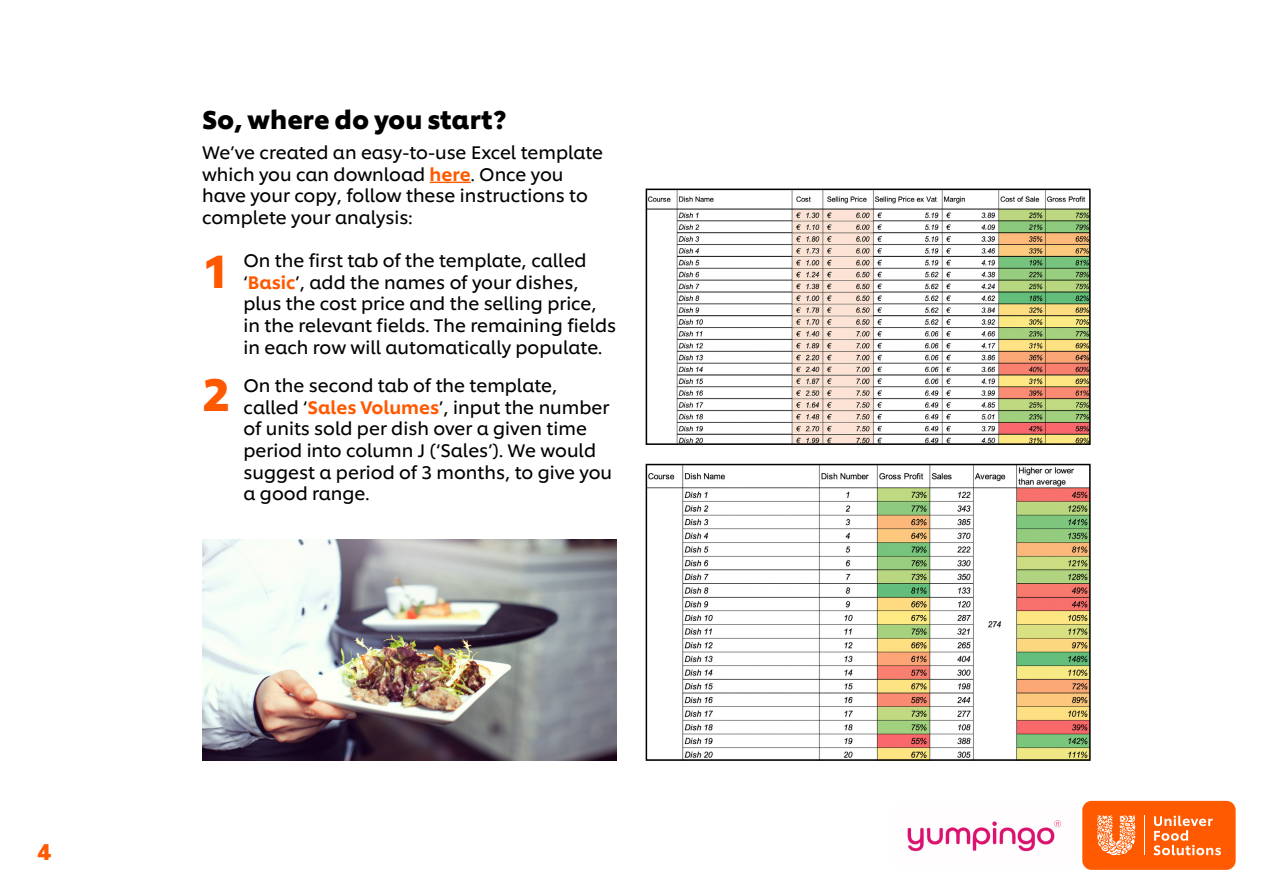
<style>
.page{position:relative;width:1263px;height:893px;background:#fff}
.page>*{position:absolute;margin:0;border:0;box-sizing:border-box;transform-origin:0 0}
.t1{font:700 45px "Unilever Shilling";color:#ff5900}
.t2{font:700 25.5px "Unilever Shilling";color:#000}
.t3{font:700 22.5px "Unilever Shilling";color:#ff5900}
.t4{font:18px/21.6px "Unilever Shilling";color:#000}
.s1{font-weight:500;color:#ff5a00}
.s2{font-weight:500;color:#ff5900}
</style>
<div class="page">
<img style="left:649px;top:192px;width:439px;height:250px">
<div style="left:646px;top:189px;width:445px;height:256px;border:2px solid #000"></div>
<img style="left:202px;top:540px;width:415px;height:220px">
<img style="left:649px;top:467px;width:439px;height:291px">
<div style="left:646px;top:464px;width:445px;height:297px;border:2px solid #000"></div>
<img style="left:907px;top:820px;width:155px;height:32px">
<div style="left:1082px;top:801px;width:153px;height:69px;background:#ff5a00;border-radius:9px"></div>
<svg style="left:1097px;top:815px;width:38px;height:40px"></svg>
<hr style="left:1144px;top:816px;width:1px;height:39px;background:#fff">
<svg style="left:1153px;top:816px;width:68px;height:39px"></svg>
<hr style="left:430px;top:182px;width:41px;height:1px;background:#ff5a00">
<p class="t3" style="left:38px;top:834px;width:15px">4</p>
<h2 class="t2" style="left:202px;top:100px;width:306px">So, where do you start?</h2>
<p class="t4" style="left:202px;top:140px;width:403px">We’ve created an easy-to-use Excel template which you can download <span class="s1">here</span>. Once you have your copy, follow these instructions to complete your analysis:</p>
<h1 class="t1" style="left:202px;top:236px;width:29px">1</h1>
<p class="t4" style="left:243px;top:248px;width:374px">On the first tab of the template, called ‘<span class="s2">Basic</span>’, add the names of your dishes, plus the cost price and the selling price, in the relevant fields. The remaining fields in each row will automatically populate.</p>
<p class="t4" style="left:243px;top:373px;width:370px">On the second tab of the template, called ‘<span class="s2">Sales Volumes</span>’, input the number of units sold per dish over a given time period into column J (‘Sales’). We would suggest a period of 3 months, to give you a good range.</p>
<h1 class="t1" style="left:202px;top:360px;width:29px">2</h1>
</div>
